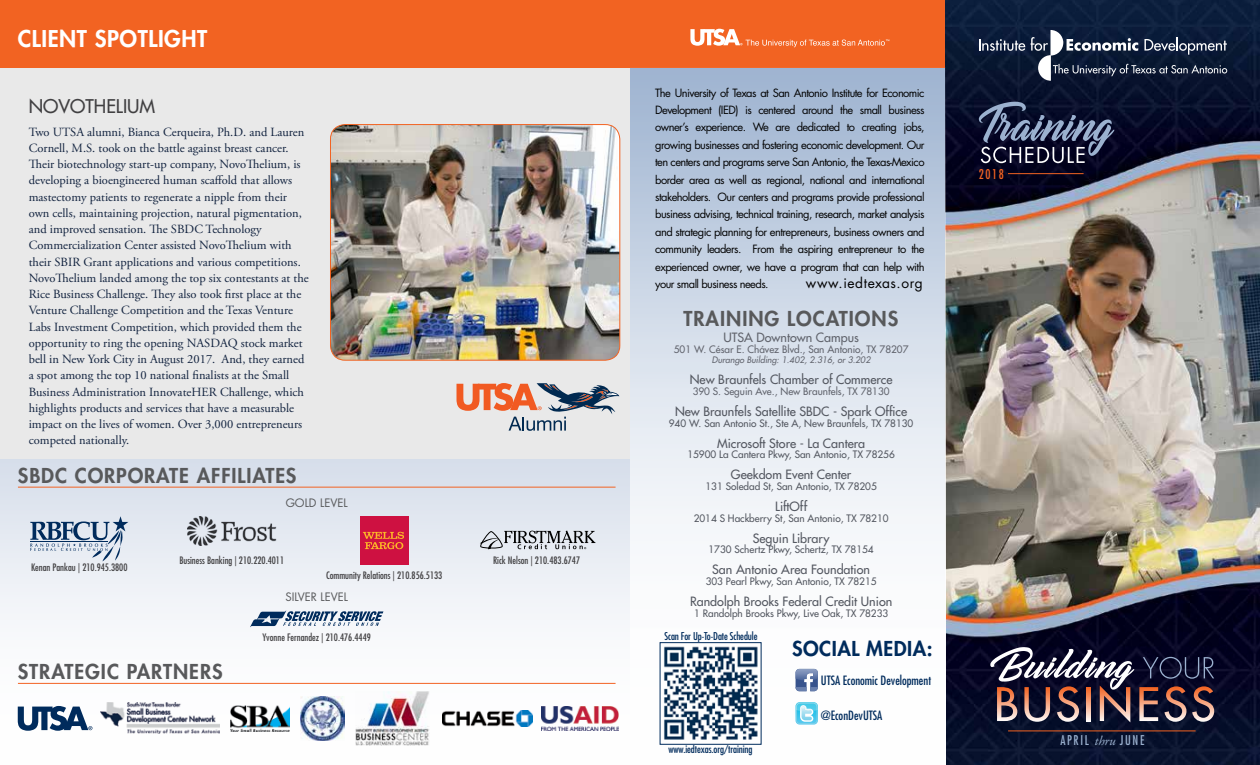
<style>
.page{position:relative;width:1260px;height:765px;background:#fff}
.page>*{position:absolute;margin:0;border:0;box-sizing:border-box;transform-origin:0 0}
.t1{font:800 22.5px "Futura Std";letter-spacing:.025em;color:#fff}
.t2{font:800 20px "Futura Std";letter-spacing:.05em;color:#58595b}
.t3{font:800 20px "Futura Std";letter-spacing:.025em;color:#002b5c}
.t4{font:500 18.38px "Futura Std";color:#414042}
.t5{font:13.75px "Futura Std";letter-spacing:.05em;color:#000}
.t6{font:condensed 13.12px "Futura Std";letter-spacing:.13em;color:#9bb1cf;scale:.94 1}
.t7{font:condensed 13.12px "Futura Std";color:#f26322;scale:.94 1}
.t8{font:12.5px/16.2px "Adobe Garamond Pro";color:#12233f}
.t9{font:500 12.5px "Futura Std";color:#545861}
.t10{font:condensed 12.5px "Futura Std";color:#002b5c}
.t11{font:500 12.5px "Futura Std";color:#61646d}
.t12{font:11.38px "Futura Std";color:#58595b}
.t13{font:11.12px/17.4px "Futura Std";letter-spacing:-.05em;color:#000;text-align:justify}
.t14{font:condensed 10.5px "Futura Std";letter-spacing:-.01em;color:#002b5c}
.t15{font:500 10px "Futura Std";color:#545861}
.t16{font:condensed 10px "Futura Std";color:#414042}
.t17{font:500 10px "Futura Std";color:#61646d}
.t18{font:italic 500 8.75px "Futura Std";color:#61646d}
.s1{font-family:"Adobe Garamond Pro";font-style:italic;font-stretch:normal}
</style>
<div class="page">
<img style="left:0;top:459px;width:631px;height:287px">
<div style="left:0;top:68px;width:637px;height:391px;background:#e9e9e9"></div>
<div style="left:0;top:0;width:945px;height:68px;background:#f26322"></div>
<img style="left:945px;top:0;width:315px;height:765px">
<img style="left:631px;top:68px;width:314px;height:677px">
<img style="left:300px;top:696px;width:45px;height:44px">
<img style="left:442px;top:710px;width:91px;height:17px">
<img style="left:230px;top:706px;width:60px;height:25px">
<img style="left:541px;top:706px;width:78px;height:24px">
<img style="left:356px;top:691px;width:73px;height:54px">
<svg style="left:18px;top:706px;width:74px;height:25px"></svg>
<img style="left:100px;top:703px;width:120px;height:31px">
<svg style="left:796px;top:669px;width:22px;height:22px"></svg>
<svg style="left:796px;top:702px;width:22px;height:23px"></svg>
<img style="left:662px;top:645px;width:97px;height:97px">
<svg style="left:979px;top:39px;width:46px;height:12px"></svg>
<svg style="left:1031px;top:30px;width:196px;height:51px;background:#313d55"></svg>
<div style="left:360px;top:516px;width:48px;height:49px;background:#ce1141"></div>
<svg style="left:363px;top:532px;width:41px;height:17px"></svg>
<svg style="left:30px;top:516px;width:98px;height:45px;background:#b0bdcf"></svg>
<hr style="left:30px;top:542px;width:77px;height:1px;background:#002b5c">
<svg style="left:250px;top:611px;width:133px;height:16px"></svg>
<img style="left:187px;top:516px;width:89px;height:30px">
<svg style="left:480px;top:531px;width:116px;height:18px;background:#a8acb1"></svg>
<img style="left:330px;top:125px;width:290px;height:235px">
<div style="left:330px;top:124px;width:290px;height:236px;border:1px solid #f26322;border-radius:15px"></div>
<hr style="left:18px;top:487px;width:598px;height:1px;background:#f26322">
<hr style="left:18px;top:683px;width:598px;height:1px;background:#f26322">
<svg style="left:979px;top:102px;width:135px;height:61px;background:#353c58"></svg>
<hr style="left:1008px;top:173px;width:76px;height:1px;background:#f26322">
<hr style="left:1008px;top:731px;width:188px;height:1px;background:#f26322">
<svg style="left:457px;top:383px;width:162px;height:48px"></svg>
<svg style="left:690px;top:29px;width:199px;height:18px"></svg>
<svg style="left:990px;top:647px;width:224px;height:75px;background:#453c4d"></svg>
<h1 class="t1" style="left:18px;top:25px;width:191px">CLIENT SPOTLIGHT</h1>
<h3 class="t4" style="left:29px;top:95px;width:128px">NOVOTHELIUM</h3>
<p class="t8" style="left:29px;top:124px;width:281px">Two UTSA alumni, Bianca Cerqueira, Ph.D. and Lauren Cornell, M.S. took on the battle against breast cancer.<br>Their biotechnology start-up company, NovoThelium, is developing a bioengineered human scaffold that allows mastectomy patients to regenerate a nipple from their own cells, maintaining projection, natural pigmentation, and improved sensation. The SBDC Technology Commercialization Center assisted NovoThelium with their SBIR Grant applications and various competitions.<br>NovoThelium landed among the top six contestants at the Rice Business Challenge. They also took first place at the Venture Challenge Competition and the Texas Venture Labs Investment Competition, which provided them the opportunity to ring the opening NASDAQ stock market bell in New York City in August 2017. And, they earned a spot among the top 10 national finalists at the Small Business Administration InnovateHER Challenge, which highlights products and services that have a measurable impact on the lives of women. Over 3,000 entrepreneurs competed nationally.</p>
<h2 class="t2" style="left:18px;top:463px;width:280px">SBDC CORPORATE AFFILIATES</h2>
<p class="t16" style="left:31px;top:562px;width:98px">Kenan Pankau | 210.945.3800</p>
<p class="t12" style="left:286px;top:496px;width:64px">GOLD LEVEL</p>
<p class="t16" style="left:179px;top:554px;width:106px">Business Banking | 210.220.4011</p>
<p class="t16" style="left:493px;top:554px;width:89px">Rick Nelson | 210.483.6747</p>
<p class="t16" style="left:326px;top:569px;width:118px">Community Relations | 210.856.5133</p>
<p class="t12" style="left:285px;top:590px;width:64px">SILVER LEVEL</p>
<p class="t16" style="left:263px;top:631px;width:110px">Yvonne Fernandez | 210.476.4449</p>
<h2 class="t2" style="left:18px;top:659px;width:206px">STRATEGIC PARTNERS</h2>
<p class="t13" style="left:655px;top:84px;width:271px">The University of Texas at San Antonio Institute for Economic Development (IED) is centered around the small business owner’s experience. We are dedicated to creating jobs, growing businesses and fostering economic development. Our ten centers and programs serve San Antonio, the Texas-Mexico border area as well as regional, national and international stakeholders. Our centers and programs provide professional business advising, technical training, research, market analysis and strategic planning for entrepreneurs, business owners and community leaders. From the aspiring entrepreneur to the experienced owner, we have a program that can help with your small business needs.</p>
<p class="t5" style="left:806px;top:274px;width:119px">www.iedtexas.org</p>
<h2 class="t2" style="left:683px;top:306px;width:216px">TRAINING LOCATIONS</h2>
<p class="t11" style="left:723px;top:330px;width:137px">UTSA Downtown Campus</p>
<p class="t17" style="left:674px;top:343px;width:236px">501 W. César E. Chávez Blvd., San Antonio, TX 78207</p>
<p class="t18" style="left:712px;top:355px;width:160px">Durango Building: 1.402, 2.316, or 3.202</p>
<p class="t9" style="left:690px;top:372px;width:204px">New Braunfels Chamber of Commerce</p>
<p class="t17" style="left:693px;top:385px;width:198px">390 S. Seguin Ave., New Braunfels, TX 78130</p>
<p class="t9" style="left:675px;top:404px;width:234px">New Braunfels Satellite SBDC - Spark Office</p>
<p class="t15" style="left:669px;top:417px;width:246px">940 W. San Antonio St., Ste A, New Braunfels, TX 78130</p>
<p class="t9" style="left:717px;top:435px;width:149px">Microsoft Store - La Cantera</p>
<p class="t15" style="left:687px;top:448px;width:209px">15900 La Cantera Pkwy, San Antonio, TX 78256</p>
<p class="t9" style="left:731px;top:467px;width:122px">Geekdom Event Center</p>
<p class="t15" style="left:705px;top:480px;width:173px">131 Soledad St, San Antonio, TX 78205</p>
<p class="t9" style="left:775px;top:499px;width:33px">LiftOff</p>
<p class="t15" style="left:694px;top:512px;width:196px">2014 S Hackberry St, San Antonio, TX 78210</p>
<p class="t9" style="left:753px;top:530px;width:78px">Seguin Library</p>
<p class="t15" style="left:709px;top:543px;width:167px">1730 Schertz Pkwy, Schertz, TX 78154</p>
<p class="t9" style="left:712px;top:562px;width:159px">San Antonio Area Foundation</p>
<p class="t15" style="left:706px;top:575px;width:172px">303 Pearl Pkwy, San Antonio, TX 78215</p>
<p class="t9" style="left:690px;top:594px;width:204px">Randolph Brooks Federal Credit Union</p>
<p class="t15" style="left:694px;top:607px;width:196px">1 Randolph Brooks Pkwy, Live Oak, TX 78233</p>
<p class="t14" style="left:665px;top:630px;width:94px">Scan For Up-To-Date Schedule</p>
<p class="t14" style="left:669px;top:743px;width:85px">www.iedtexas.org/training</p>
<h2 class="t3" style="left:792px;top:636px;width:142px">SOCIAL MEDIA:</h2>
<p class="t10" style="left:821px;top:673px;width:112px">UTSA Economic Development</p>
<p class="t10" style="left:821px;top:707px;width:63px">@EconDevUTSA</p>
<p class="t7" style="left:979px;top:166px;width:28px">2018</p>
<p class="t6" style="left:1061px;top:733px;width:91px">APRIL <span class="s1">thru</span> JUNE</p>
</div>
